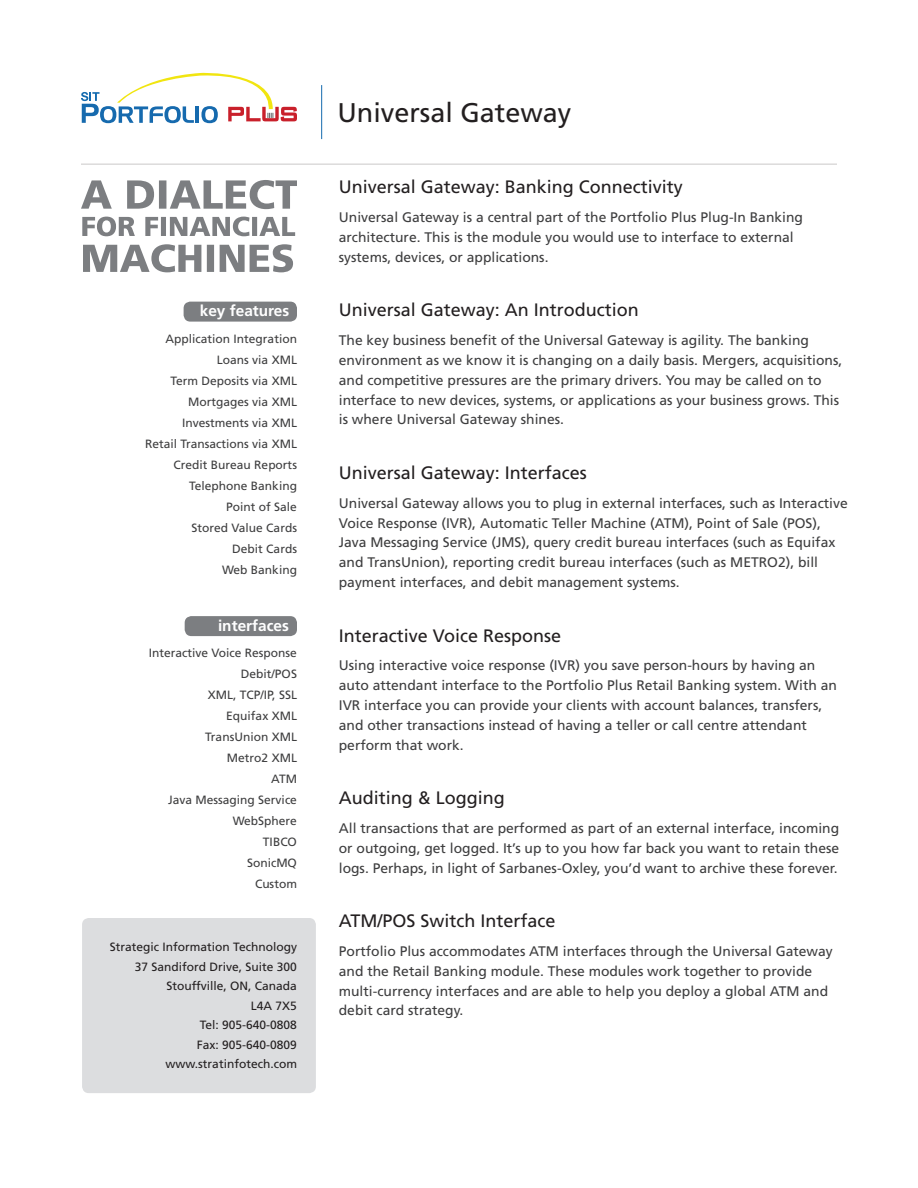
<style>
.page{position:relative;width:918px;height:1188px;background:#fff}
.page>*{position:absolute;margin:0;border:0;box-sizing:border-box;transform-origin:0 0}
.t1{font:27px "Frutiger";color:#231f20}
.t2{font:18px "Frutiger";color:#231f20}
.t3{font:700 15.3px "Frutiger";color:#fff}
.t4{font:13.8px/19.8px "Frutiger";color:#3e3e3f}
.t5{font:12px/21px "Frutiger";color:#3e3e3f;text-align:right}
.t6{font:12px/19.5px "Frutiger";color:#231f20;text-align:right}
</style>
<div class="page">
<div style="left:184px;top:302px;width:113px;height:20px;background:#7c7e81;border-radius:7px"></div>
<div style="left:185px;top:616px;width:112px;height:20px;background:#7c7e81;border-radius:7px"></div>
<svg style="left:81px;top:73px;width:216px;height:50px"></svg>
<div style="left:82px;top:918px;width:234px;height:175px;background:#dcdddf;border-radius:7px"></div>
<svg style="left:83px;top:244px;width:210px;height:28px"></svg>
<svg style="left:82px;top:217px;width:213px;height:19px"></svg>
<svg style="left:81px;top:180px;width:216px;height:29px"></svg>
<hr style="left:321px;top:85px;width:1px;height:54px;background:#156aae">
<hr style="left:81px;top:164px;width:756px;height:1px;background:#231f20">
<p class="t3" style="left:200px;top:302px;width:91px">key features</p>
<p class="t5" style="left:145px;top:328px;width:153px">Application Integration<br>Loans via XML<br>Term Deposits via XML<br>Mortgages via XML<br>Investments via XML<br>Retail Transactions via XML<br>Credit Bureau Reports<br>Telephone Banking<br>Point of Sale<br>Stored Value Cards<br>Debit Cards<br>Web Banking</p>
<p class="t3" style="left:218px;top:616px;width:72px">interfaces</p>
<p class="t5" style="left:149px;top:642px;width:150px">Interactive Voice Response<br>Debit/POS<br>XML, TCP/IP, SSL<br>Equifax XML<br>TransUnion XML<br>Metro2 XML<br>ATM<br>Java Messaging Service<br>WebSphere<br>TIBCO<br>SonicMQ<br>Custom</p>
<p class="t6" style="left:110px;top:938px;width:189px">Strategic Information Technology<br>37 Sandiford Drive, Suite 300<br>Stouffville, ON, Canada<br>L4A 7X5<br>Tel: 905-640-0808<br>Fax: 905-640-0809 www.stratinfotech.com</p>
<h1 class="t1" style="left:337px;top:97px;width:236px">Universal Gateway</h1>
<h2 class="t2" style="left:339px;top:177px;width:346px">Universal Gateway: Banking Connectivity</h2>
<p class="t4" style="left:339px;top:208px;width:466px">Universal Gateway is a central part of the Portfolio Plus Plug-In Banking architecture. This is the module you would use to interface to external systems, devices, or applications.</p>
<h2 class="t2" style="left:339px;top:300px;width:302px">Universal Gateway: An Introduction</h2>
<p class="t4" style="left:339px;top:331px;width:505px">The key business benefit of the Universal Gateway is agility. The banking environment as we know it is changing on a daily basis. Mergers, acquisitions, and competitive pressures are the primary drivers. You may be called on to interface to new devices, systems, or applications as your business grows. This is where Universal Gateway shines.</p>
<h2 class="t2" style="left:339px;top:462px;width:250px">Universal Gateway: Interfaces</h2>
<p class="t4" style="left:339px;top:493px;width:510px">Universal Gateway allows you to plug in external interfaces, such as Interactive Voice Response (IVR), Automatic Teller Machine (ATM), Point of Sale (POS), Java Messaging Service (JMS), query credit bureau interfaces (such as Equifax and TransUnion), reporting credit bureau interfaces (such as METRO2), bill payment interfaces, and debit management systems.</p>
<h2 class="t2" style="left:339px;top:625px;width:224px">Interactive Voice Response</h2>
<p class="t4" style="left:339px;top:656px;width:500px">Using interactive voice response (IVR) you save person-hours by having an auto attendant interface to the Portfolio Plus Retail Banking system. With an IVR interface you can provide your clients with account balances, transfers, and other transactions instead of having a teller or call centre attendant perform that work.</p>
<h2 class="t2" style="left:339px;top:787px;width:167px">Auditing &amp; Logging</h2>
<p class="t4" style="left:339px;top:818px;width:502px;text-align:justify">All transactions that are performed as part of an external interface, incoming or outgoing, get logged. It’s up to you how far back you want to retain these logs. Perhaps, in light of Sarbanes-Oxley, you’d want to archive these forever.</p>
<h2 class="t2" style="left:339px;top:910px;width:218px">ATM/POS Switch Interface</h2>
<p class="t4" style="left:339px;top:941px;width:495px">Portfolio Plus accommodates ATM interfaces through the Universal Gateway and the Retail Banking module. These modules work together to provide multi-currency interfaces and are able to help you deploy a global ATM and debit card strategy.</p>
</div>
